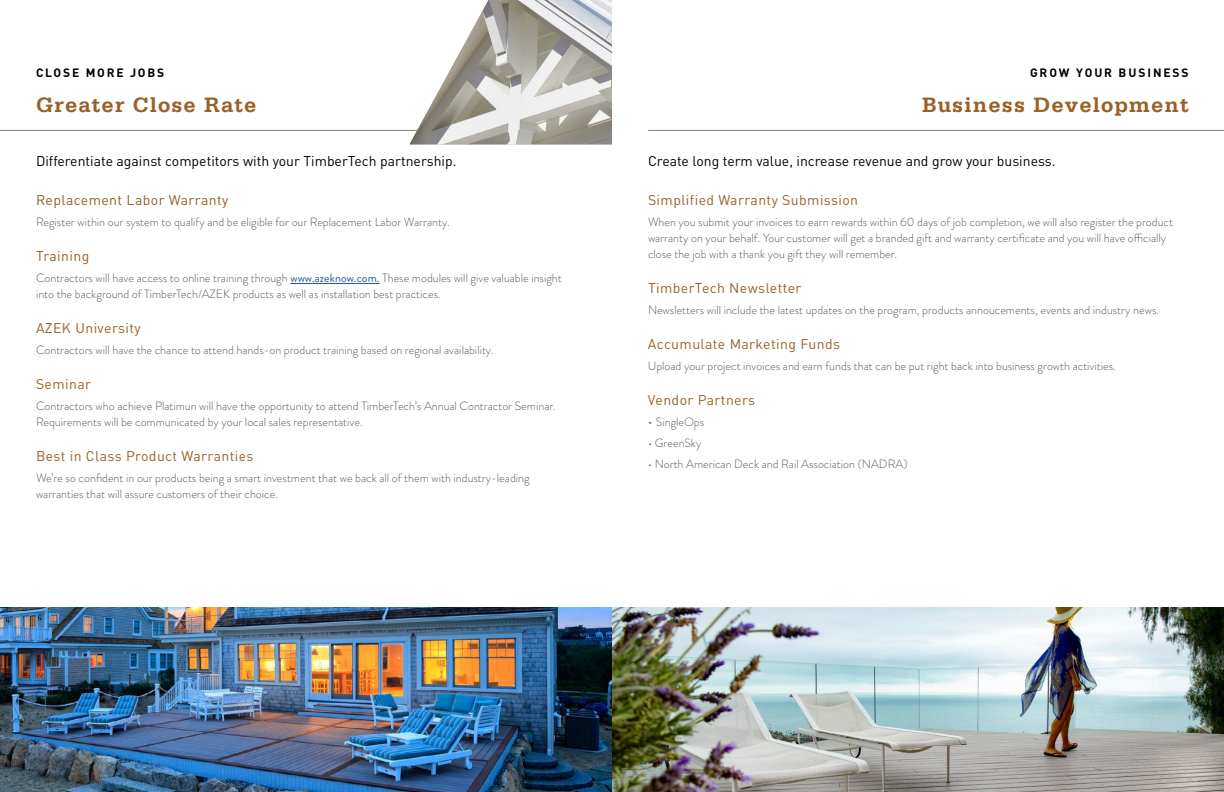
<style>
.page{position:relative;width:1224px;height:792px;background:#fff}
.page>*{position:absolute;margin:0;border:0;box-sizing:border-box;transform-origin:0 0}
.t1{font:700 22px "Serifa Std";letter-spacing:.05em;color:#9a6026}
.t2{font:14px "DINOT";letter-spacing:.03em;color:#9a6026}
.t3{font:14px "DINOT";color:#000}
.t4{font:14px "DINOT";letter-spacing:.03em;color:#935f25}
.t5{font:300 12px/16px "Brandon Grotesque";color:#58595b}
.t6{font:700 12px "DINOT";letter-spacing:.15em;color:#000}
.s1{font-weight:400;color:#215e9e}
.s2{font-size:14px}
</style>
<div class="page">
<hr style="left:290px;top:283px;width:90px;height:1px;background:#215e9e">
<hr style="left:0;top:130px;width:534px;height:1px;background:#887d71">
<hr style="left:648px;top:130px;width:576px;height:1px;background:#887d71">
<img style="left:410px;top:0;width:202px;height:144px">
<img style="left:0;top:607px;width:1224px;height:185px">
<p class="t6" style="left:36px;top:64px;width:130px">CLOSE MORE JOBS</p>
<p class="t6" style="left:1030px;top:65px;width:160px">GROW YOUR BUSINESS</p>
<h1 class="t1" style="left:36px;top:92px;width:222px">Greater Close Rate</h1>
<p class="t3" style="left:36px;top:151px;width:422px">Differentiate against competitors with your TimberTech partnership.</p>
<h1 class="t1" style="left:922px;top:92px;width:268px">Business Development</h1>
<p class="t3" style="left:648px;top:151px;width:409px">Create long term value, increase revenue and grow your business.</p>
<p class="t4" style="left:36px;top:191px;width:194px">Replacement Labor Warranty</p>
<p class="t5" style="left:36px;top:214px;width:415px">Register within our system to qualify and be eligible for our Replacement Labor Warranty.</p>
<p class="t2" style="left:36px;top:247px;width:55px">Training</p>
<p class="t5" style="left:36px;top:270px;width:527px">Contractors will have access to online training through <span class="s1">www.azeknow.com.</span> These modules will give valuable insight into the background of TimberTech/AZEK products as well as installation best practices.</p>
<p class="t2" style="left:36px;top:319px;width:106px">AZEK University</p>
<p class="t5" style="left:36px;top:342px;width:459px">Contractors will have the chance to attend hands-on product training based on regional availability.</p>
<p class="t2" style="left:36px;top:375px;width:57px">Seminar</p>
<p class="t5" style="left:36px;top:398px;width:521px">Contractors who achieve Platimun will have the opportunity to attend TimberTech’s Annual Contractor Seminar.<br>Requirements will be communicated by your local sales representative.</p>
<p class="t2" style="left:36px;top:447px;width:219px">Best in Class Product Warranties</p>
<p class="t5" style="left:36px;top:470px;width:495px">We’re so confident in our products being a smart investment that we back all of them with industry-leading warranties that will assure customers of their choice.</p>
<p class="t2" style="left:648px;top:191px;width:212px">Simplified Warranty Submission</p>
<p class="t5" style="left:648px;top:214px;width:527px">When you submit your invoices to earn rewards within 60 days of job completion, we will also register the product warranty on your behalf. Your customer will get a branded gift and warranty certificate and you will have officially close the job with a thank you gift they will remember.</p>
<p class="t2" style="left:648px;top:279px;width:155px">TimberTech Newsletter</p>
<p class="t5" style="left:648px;top:302px;width:513px">Newsletters will include the latest updates on the program, products annoucements, events and industry news.</p>
<p class="t2" style="left:648px;top:335px;width:194px">Accumulate Marketing Funds</p>
<p class="t5" style="left:648px;top:358px;width:469px">Upload your project invoices and earn funds that can be put right back into business growth activities.</p>
<p class="t2" style="left:648px;top:391px;width:109px">Vendor Partners</p>
<p class="t5" style="left:648px;top:414px;width:58px"><span class="s2">•</span> SingleOps</p>
<p class="t5" style="left:648px;top:435px;width:55px">• GreenSky</p>
<p class="t5" style="left:648px;top:456px;width:261px">• North American Deck and Rail Association (NADRA)</p>
</div>
